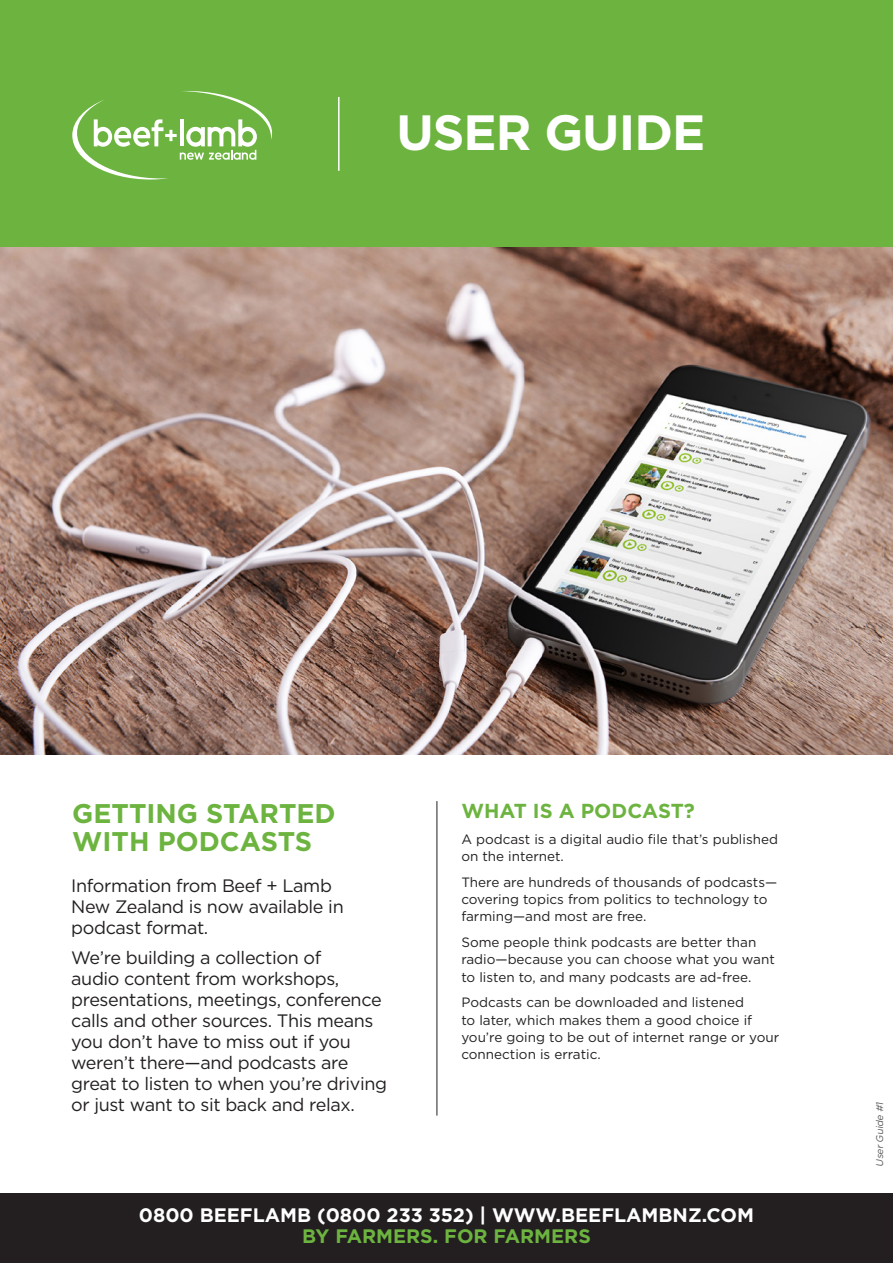
<style>
.page{position:relative;width:893px;height:1263px;background:#fff}
.page>*{position:absolute;margin:0;border:0;box-sizing:border-box;transform-origin:0 0}
.t1{font:700 49.5px "Gotham";letter-spacing:-.02em;color:#fff}
.header_1{font:700 27px/28.5px "Gotham";color:#6cb43f}
.header2{font:700 20.25px "Gotham";color:#6cb43f}
.t2{font:700 19.5px "Gotham";color:#fff}
.t3{font:700 19.5px "Gotham";color:#6cb43f}
.Body{font:18px/21px "Gotham";letter-spacing:-.02em;color:#231f20}
.body{font:13.5px/17.2px "Gotham";color:#231f20}
.t4{font:italic 9.75px "Gotham";color:#57585a}
</style>
<div class="page">
<div style="left:0;top:1193px;width:893px;height:70px;background:#231f20"></div>
<img style="left:0;top:247px;width:893px;height:508px">
<div style="left:0;top:0;width:893px;height:247px;background:#6cb43f"></div>
<hr style="left:338px;top:97px;width:2px;height:74px;background:#fff">
<svg style="left:72px;top:91px;width:200px;height:89px"></svg>
<hr style="left:437px;top:801px;width:1px;height:314px;background:#231f20">
<p class="t1" style="left:396px;top:100px;width:310px">USER GUIDE</p>
<p class="header_1" style="left:72px;top:799px;width:265px">GETTING STARTED<br>WITH PODCASTS</p>
<p class="Body" style="left:71px;top:875px;width:274px">Information from Beef + Lamb<br>New Zealand is now available in podcast format.</p>
<p class="Body" style="left:71px;top:946px;width:317px">We’re building a collection of<br>audio content from workshops, presentations, meetings, conference calls and other sources. This means you don’t have to miss out if you weren’t there—and podcasts are great to listen to when you’re driving or just want to sit back and relax.</p>
<p class="header2" style="left:461px;top:797px;width:235px">WHAT IS A PODCAST?</p>
<p class="body" style="left:461px;top:830px;width:318px">A podcast is a digital audio file that’s published on the internet.</p>
<p class="body" style="left:461px;top:873px;width:317px">There are hundreds of thousands of podcasts— covering topics from politics to technology to farming—and most are free.</p>
<p class="body" style="left:461px;top:933px;width:315px">Some people think podcasts are better than radio—because you can choose what you want to listen to, and many podcasts are ad-free.</p>
<p class="body" style="left:461px;top:994px;width:319px">Podcasts can be downloaded and listened<br>to later, which makes them a good choice if you’re going to be out of internet range or your connection is erratic.</p>
<h3 class="t2" style="left:139px;top:1202px;width:617px">0800 BEEFLAMB (0800 233 352) | WWW.BEEFLAMBNZ.COM</h3>
<h3 class="t3" style="left:302px;top:1223px;width:290px">BY FARMERS. FOR FARMERS</h3>
<p class="t4" style="left:873px;top:1166px;width:68px;rotate:-90deg">UserGuide #1</p>
</div>
